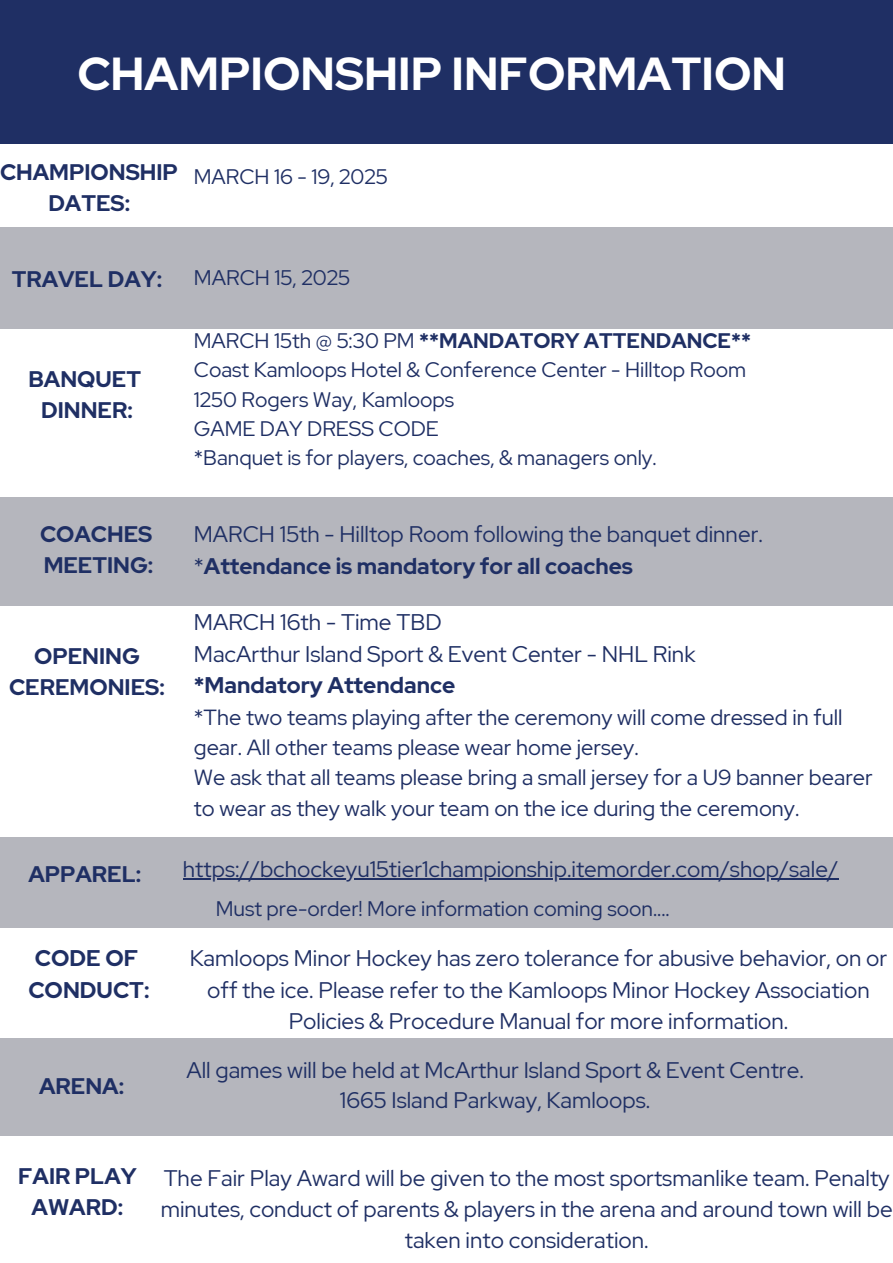
<style>
.page{position:relative;width:893px;height:1263px;background:#fff}
.page>*{position:absolute;margin:0;border:0;box-sizing:border-box;transform-origin:0 0}
.t1{font:700 46.12px "Red Hat Display";color:#fff}
.t2{font:700 22.65px/31.5px "Red Hat Display";color:#1f2f64}
.t3{font:22.58px "Red Hat Display";color:#1f2f64}
.t4{font:700 22.58px "Red Hat Display";color:#1f2f64}
.t5{font:22.5px/31.5px "Red Hat Display";color:#1f2f64;text-align:center}
.t6{font:700 22.5px/31.5px "Red Hat Display";color:#1f2f64;text-align:center}
.t7{font:21.83px/30.4px "Red Hat Display";color:#1f2f64}
.t8{font:21.08px "Red Hat Display";color:#1f2f64}
.t9{font:21px "Red Hat Display";color:#1f2f64}
.t10{font:700 21px "Red Hat Display";color:#1f2f64}
.s1{font-weight:400}
</style>
<div class="page">
<div style="left:0;top:0;width:893px;height:144px;background:#1f2f64"></div>
<div style="left:0;top:228px;width:893px;height:101px;background:#b5b6bd"></div>
<div style="left:0;top:497px;width:893px;height:109px;background:#b5b6bd"></div>
<div style="left:0;top:837px;width:893px;height:91px;background:#b5b6bd"></div>
<div style="left:0;top:1038px;width:893px;height:98px;background:#b5b6bd"></div>
<hr style="left:183px;top:878px;width:655px;height:1px;background:#1f2f64">
<h1 class="t1" style="left:77px;top:43px;width:710px">CHAMPIONSHIP INFORMATION</h1>
<h2 class="t6" style="left:0;top:157px;width:179px;line-height:30.9px">CHAMPIONSHIP<br>DATES:</h2>
<h3 class="t9" style="left:194px;top:163px;width:195px">MARCH 16 - 19, 2025</h3>
<h2 class="t6" style="left:12px;top:263px;width:152px">TRAVEL DAY:</h2>
<h3 class="t8" style="left:194px;top:264px;width:158px">MARCH 15, 2025</h3>
<p class="t6" style="left:28px;top:363px;width:114px">BANQUET<br>DINNER:</p>
<p class="t10" style="left:194px;top:327px;width:559px"><span class="s1">MARCH 15th @ 5:30 PM</span> **MANDATORY ATTENDANCE**</p>
<p class="t9" style="left:194px;top:356px;width:554px">Coast Kamloops Hotel &amp; Conference Center - Hilltop Room</p>
<p class="t9" style="left:194px;top:385px;width:262px">1250 Rogers Way, Kamloops</p>
<p class="t9" style="left:194px;top:414px;width:246px">GAME DAY DRESS CODE</p>
<h2 class="t9" style="left:194px;top:444px;width:464px">*Banquet is for players, coaches, &amp; managers only.</h2>
<h2 class="t6" style="left:40px;top:518px;width:115px;line-height:30.9px;text-align:left">COACHES<br>MEETING:</h2>
<p class="t5" style="left:194px;top:518px;width:570px">MARCH 15th - Hilltop Room following the banquet dinner.</p>
<p class="t6" style="left:194px;top:550px;width:440px"><span class="s1">*</span>Attendance is mandatory for all coaches</p>
<p class="t6" style="left:9px;top:640px;width:157px">OPENING<br>CEREMONIES:</p>
<p class="t3" style="left:194px;top:607px;width:249px">MARCH 16th - Time TBD</p>
<p class="t3" style="left:194px;top:639px;width:503px">MacArthur Island Sport &amp; Event Center - NHL Rink</p>
<p class="t4" style="left:194px;top:670px;width:263px">*Mandatory Attendance</p>
<p class="t7" style="left:194px;top:702px;width:650px">*The two teams playing after the ceremony will come dressed in full gear. All other teams please wear home jersey.</p>
<h2 class="t7" style="left:194px;top:762px;width:680px">We ask that all teams please bring a small jersey for a U9 banner bearer to wear as they walk your team on the ice during the ceremony.</h2>
<h2 class="t6" style="left:28px;top:858px;width:114px">APPAREL:</h2>
<p class="t5" style="left:183px;top:853px;width:657px">https://bchockeyu15tier1championship.itemorder.com/shop/sale/</p>
<p class="t9" style="left:216px;top:894px;width:455px">Must pre-order! More information coming soon....</p>
<p class="t2" style="left:28px;top:942px;width:123px">CODE OF<br>CONDUCT:</p>
<h2 class="t5" style="left:190px;top:942px;width:699px">Kamloops Minor Hockey has zero tolerance for abusive behavior, on or off the ice. Please refer to the Kamloops Minor Hockey Association<br>Policies &amp; Procedure Manual for more information.</h2>
<p class="t6" style="left:39px;top:1071px;width:87px">ARENA:</p>
<h2 class="t5" style="left:186px;top:1054px;width:619px">All games will be held at McArthur Island Sport &amp; Event Centre.</h2>
<p class="t5" style="left:340px;top:1085px;width:312px">1665 Island Parkway, Kamloops.</p>
<p class="t6" style="left:18px;top:1160px;width:120px">FAIR PLAY<br>AWARD:</p>
<h2 class="t5" style="left:161px;top:1163px;width:733px;line-height:30.9px">The Fair Play Award will be given to the most sportsmanlike team. Penalty minutes, conduct of parents &amp; players in the arena and around town will be taken into consideration.</h2>
</div>
